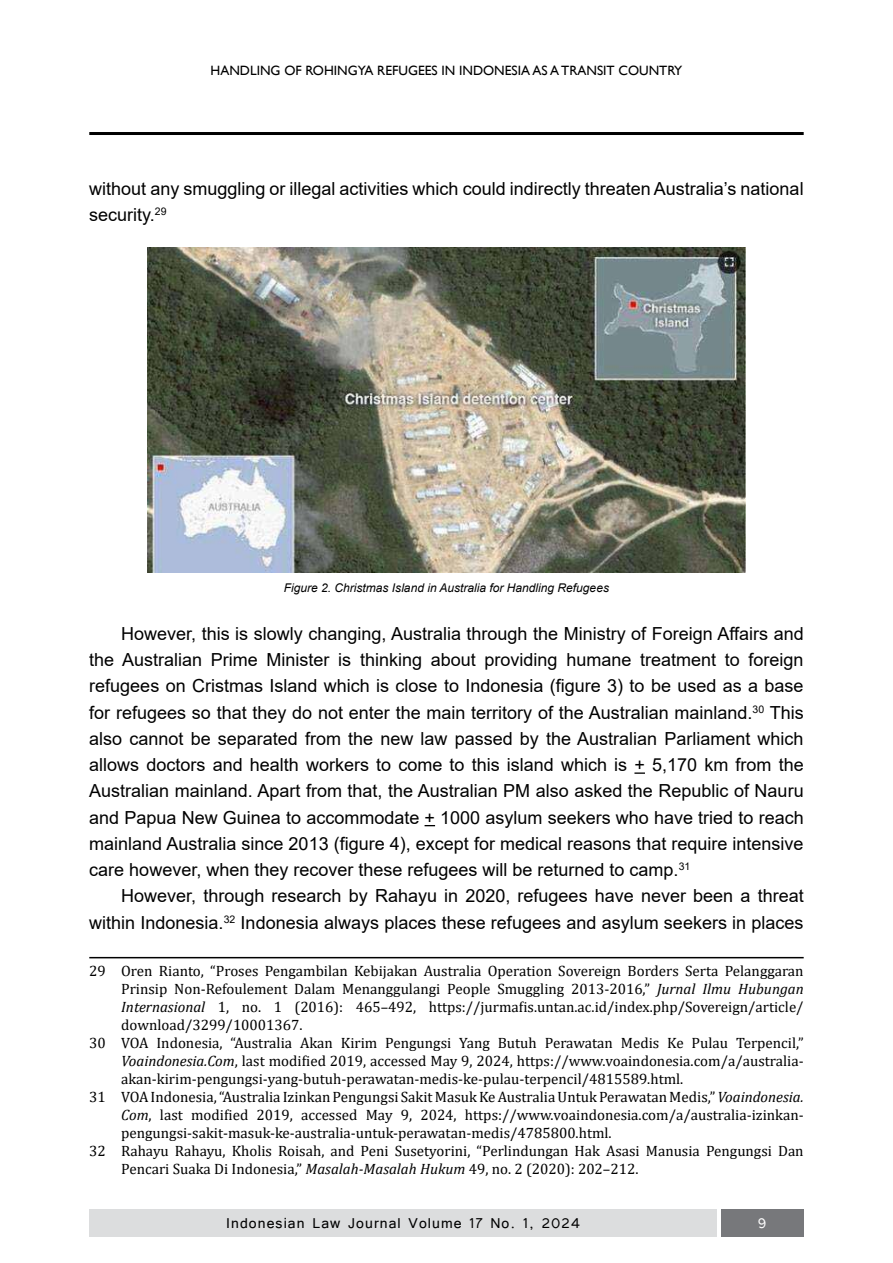
<style>
.page{position:relative;width:893px;height:1263px;background:#fff}
.page>*{position:absolute;margin:0;border:0;box-sizing:border-box;transform-origin:0 0}
.t1{font:18px/26.2px "Arial";color:#000}
.t2{font:18px "Tunga";letter-spacing:.06em;color:#000}
.t3{font:18px "Tunga";color:#fff}
.t4{font:15px "Cambria";color:#000}
.t5{font:13.5px "Gill Sans";color:#000}
.t6{font:italic 12px "Arial";color:#000}
.s1{font-style:italic}
</style>
<div class="page">
<div style="left:89px;top:1209px;width:628px;height:28px;background:#dcddde"></div>
<div style="left:721px;top:1209px;width:83px;height:28px;background:#77787b"></div>
<hr style="left:89px;top:132px;width:715px;height:3px;background:#000">
<svg style="left:634px;top:772px;width:11px;height:2px"></svg>
<img style="left:147px;top:247px;width:599px;height:325px">
<hr style="left:89px;top:957px;width:715px;height:1px;background:#000">
<p class="t5" style="left:211px;top:63px;width:473px">HANDLING OF ROHINGYA REFUGEES IN INDONESIA AS A TRANSIT COUNTRY</p>
<p class="t1" style="left:89px;top:175px;width:716px">without any smuggling or illegal activities which could indirectly threaten Australia’s national security.<sup>29</sup></p>
<p class="t6" style="left:284px;top:580px;width:327px">Figure 2. Christmas Island in Australia for Handling Refugees</p>
<p class="t1" style="left:89px;top:620px;width:716px;text-align:justify;text-indent:32px">However, this is slowly changing, Australia through the Ministry of Foreign Affairs and the Australian Prime Minister is thinking about providing humane treatment to foreign refugees on Cristmas Island which is close to Indonesia (figure 3) to be used as a base for refugees so that they do not enter the main territory of the Australian mainland.<sup>30</sup> This also cannot be separated from the new law passed by the Australian Parliament which allows doctors and health workers to come to this island which is + 5,170 km from the Australian mainland. Apart from that, the Australian PM also asked the Republic of Nauru and Papua New Guinea to accommodate + 1000 asylum seekers who have tried to reach mainland Australia since 2013 (figure 4), except for medical reasons that require intensive care however, when they recover these refugees will be returned to camp.<sup>31</sup></p>
<p class="t1" style="left:89px;top:883px;width:716px;text-align:right">However, through research by Rahayu in 2020, refugees have never been a threat within Indonesia.<sup>32</sup> Indonesia always places these refugees and asylum seekers in places</p>
<p class="t4" style="left:89px;top:962px;width:716px">29 Oren Rianto, “Proses Pengambilan Kebijakan Australia Operation Sovereign Borders Serta Pelanggaran</p>
<p class="t4" style="left:121px;top:980px;width:684px">Prinsip Non-Refoulement Dalam Menanggulangi People Smuggling 2013-2016,” <span class="s1">Jurnal Ilmu Hubungan</span></p>
<p class="t4" style="left:121px;top:998px;width:684px"><span class="s1">Internasional</span> 1, no. 1 (2016): 465–492, https://jurmafis.untan.ac.id/index.php/Sovereign/article/</p>
<p class="t4" style="left:121px;top:1016px;width:183px">download/3299/10001367.</p>
<p class="t4" style="left:89px;top:1034px;width:716px">30 VOA Indonesia, “Australia Akan Kirim Pengungsi Yang Butuh Perawatan Medis Ke Pulau Terpencil,”</p>
<p class="t4" style="left:121px;top:1052px;width:684px"><span class="s1">Voaindonesia.Com</span>, last modified 2019, accessed May 9, 2024, https://www.voaindonesia.com/a/australia-</p>
<p class="t4" style="left:121px;top:1070px;width:564px">akan-kirim-pengungsi-yang-butuh-perawatan-medis-ke-pulau-terpencil/4815589.html.</p>
<p class="t4" style="left:89px;top:1088px;width:716px">31 VOA Indonesia, “Australia Izinkan Pengungsi Sakit Masuk Ke Australia Untuk Perawatan Medis,” <span class="s1">Voaindonesia.</span></p>
<p class="t4" style="left:121px;top:1106px;width:684px"><span class="s1">Com</span>, last modified 2019, accessed May 9, 2024, https://www.voaindonesia.com/a/australia-izinkan-</p>
<p class="t4" style="left:121px;top:1124px;width:492px">pengungsi-sakit-masuk-ke-australia-untuk-perawatan-medis/4785800.html.</p>
<p class="t4" style="left:89px;top:1142px;width:716px">32 Rahayu Rahayu, Kholis Roisah, and Peni Susetyorini, “Perlindungan Hak Asasi Manusia Pengungsi Dan</p>
<p class="t4" style="left:121px;top:1160px;width:519px">Pencari Suaka Di Indonesia,” <span class="s1">Masalah-Masalah Hukum</span> 49, no. 2 (2020): 202–212.</p>
<p class="t2" style="left:226px;top:1211px;width:356px">Indonesian Law Journal Volume 17 No. 1, 2024</p>
<p class="t3" style="left:758px;top:1211px;width:10px">9</p>
</div>
